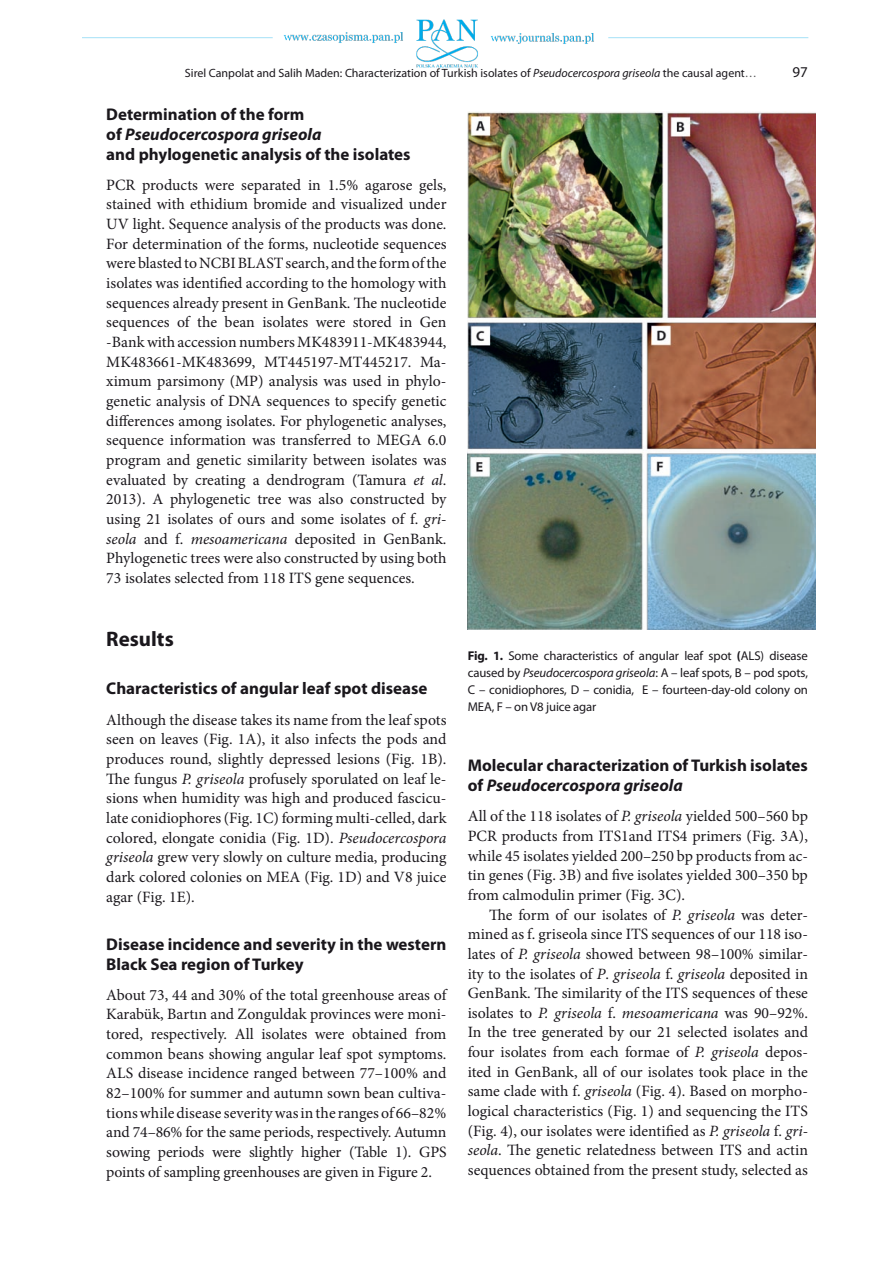
<style>
.page{position:relative;width:893px;height:1263px;background:#fff}
.page>*{position:absolute;margin:0;border:0;box-sizing:border-box;transform-origin:0 0}
.t1{font:700 21px "Myriad Pro";color:#1a171c}
.t2{font:700 16.95px/19.6px "Myriad Pro";color:#1a171c}
.t3{font:15.75px/19.6px "Minion Pro";color:#1a171c;text-align:justify}
.t4{font:15px "Myriad Pro";color:#1a171c}
.t5{font:12.75px/17.2px "Myriad Pro";letter-spacing:-.01em;color:#1a171c;text-align:justify}
.t6{font:12px "Myriad Pro";color:#1a171c}
.s1{font-style:italic}
.s2{color:#58585a}
.s3{font-weight:700}
</style>
<div class="page">
<img style="left:82px;top:19px;width:727px;height:49px">
<img style="left:468px;top:112px;width:347px;height:518px">
<p class="t6" style="left:185px;top:66px;width:573px">Sirel Canpolat and Salih Maden: Characterization of Turkish isolates of <span class="s1">Pseudocercospora griseola</span> the causal agent<span class="s2">…</span></p>
<p class="t4" style="left:792px;top:63px;width:17px">97</p>
<p class="t2" style="left:106px;top:104px;width:306px">Determination of the form<br>of <span class="s1">Pseudocercospora griseola<br></span>and phylogenetic analysis of the isolates</p>
<p class="t3" style="left:106px;top:175px;width:342px">PCR products were separated in 1.5% agarose gels, stained with ethidium bromide and visualized under UV light. Sequence analysis of the products was done.<br>For determination of the forms, nucleotide sequences were blasted to NCBI BLAST search, and the form of the isolates was identified according to the homology with sequences already present in GenBank. The nucleotide sequences of the bean isolates were stored in Gen -Bank with accession numbers MK483911-MK483944, MK483661-MK483699, MT445197-MT445217. Ma&shy;ximum parsimony (MP) analysis was used in phylo&shy;genetic analysis of DNA sequences to specify genetic differences among isolates. For phylogenetic analyses, sequence information was transferred to MEGA 6.0 program and genetic similarity between isolates was evaluated by creating a dendrogram (Tamura <span class="s1">et al</span>.<br>2013). A phylogenetic tree was also constructed by using 21 isolates of ours and some isolates of f. <span class="s1">gri&shy;seola</span> and f. <span class="s1">mesoamericana</span> deposited in GenBank.<br>Phylogenetic trees were also constructed by using both 73 isolates selected from 118 ITS gene sequences.</p>
<h1 class="t1" style="left:106px;top:625px;width:69px">Results</h1>
<p class="t2" style="left:106px;top:678px;width:323px">Characteristics of angular leaf spot disease</p>
<p class="t3" style="left:106px;top:710px;width:342px">Although the disease takes its name from the leaf spots seen on leaves (Fig. 1A), it also infects the pods and produces round, slightly depressed lesions (Fig. 1B).<br>The fungus <span class="s1">P. griseola</span> profusely sporulated on leaf le&shy;sions when humidity was high and produced fascicu&shy;late conidiophores (Fig. 1C) forming multi-celled, dark colored, elongate conidia (Fig. 1D). <span class="s1">Pseudocercospora griseola</span> grew very slowly on culture media, producing dark colored colonies on MEA (Fig. 1D) and V8 juice agar (Fig. 1E).</p>
<p class="t2" style="left:106px;top:934px;width:342px">Disease incidence and severity in the western<br>Black Sea region of Turkey</p>
<p class="t3" style="left:106px;top:985px;width:342px">About 73, 44 and 30% of the total greenhouse areas of Karabük, Bartın and Zonguldak provinces were moni&shy;tored, respectively. All isolates were obtained from common beans showing angular leaf spot symptoms.<br>ALS disease incidence ranged between 77–100% and 82–100% for summer and autumn sown bean cultiva&shy;tions while disease severity was in the ranges of 66–82% and 74–86% for the same periods, respectively. Autumn sowing periods were slightly higher (Table 1). GPS points of sampling greenhouses are given in Figure 2.</p>
<p class="t5" style="left:468px;top:646px;width:342px"><span class="s3">Fig. 1.</span> Some characteristics of angular leaf spot <span class="s3">(</span>ALS) disease caused by <span class="s1">Pseudocercospora griseola</span>: A – leaf spots, B – pod spots, C – conidiophores, D – conidia, E – fourteen-day-old colony on MEA, F – on V8 juice agar</p>
<p class="t2" style="left:468px;top:755px;width:342px">Molecular characterization of Turkish isolates of <span class="s1">Pseudocercospora griseola</span></p>
<p class="t3" style="left:468px;top:806px;width:342px">All of the 118 isolates of <span class="s1">P. griseola</span> yielded 500–560 bp PCR products from ITS1and ITS4 primers (Fig. 3A), while 45 isolates yielded 200–250 bp products from ac&shy;tin genes (Fig. 3B) and five isolates yielded 300–350 bp from calmodulin primer (Fig. 3C).</p>
<p class="t3" style="left:468px;top:905px;width:342px;text-indent:21px">The form of our isolates of <span class="s1">P. griseola</span> was deter&shy;mined as f. griseola since ITS sequences of our 118 iso&shy;lates of <span class="s1">P. griseola</span> showed between 98–100% similar&shy;ity to the isolates of <span class="s1">P</span>. <span class="s1">griseola</span> f. <span class="s1">griseola</span> deposited in GenBank. The similarity of the ITS sequences of these isolates to <span class="s1">P. griseola</span> f. <span class="s1">mesoamericana</span> was 90–92%.<br>In the tree generated by our 21 selected isolates and four isolates from each formae of <span class="s1">P. griseola</span> depos&shy;ited in GenBank, all of our isolates took place in the same clade with f. <span class="s1">griseola</span> (Fig. 4). Based on morpho&shy;logical characteristics (Fig. 1) and sequencing the ITS (Fig. 4), our isolates were identified as <span class="s1">P. griseola</span> f. <span class="s1">gri&shy;seola</span>. The genetic relatedness between ITS and actin sequences obtained from the present study, selected as</p>
</div>
